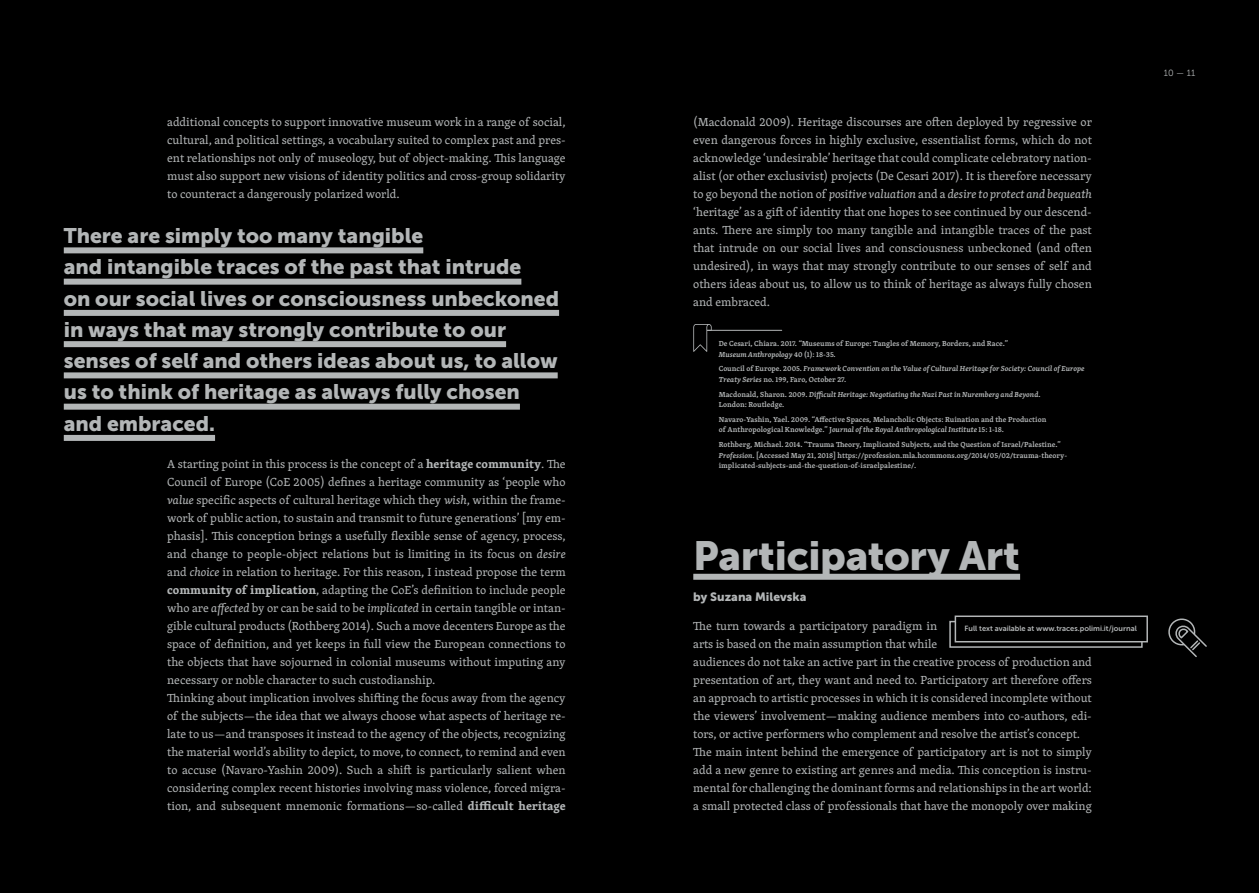
<style>
.page{position:relative;width:1259px;height:893px;background:#000}
.page>*{position:absolute;margin:0;border:0;box-sizing:border-box;transform-origin:0 0}
.titolo{font:40.5px "Museo Sans 900";letter-spacing:-.01em;color:#b3b6b7}
.titolino{font:21px "Museo Sans 900";color:#b3b6b7}
.txt{font:12px/18px "Skolar Latin";letter-spacing:-.005em;color:#b3b6b7;text-align:justify}
.autore{font:12px "Museo Sans 900";color:#b3b6b7}
.t1{font:9px "Museo Sans 300";color:#b3b6b7}
.fonti{font:600 7.5px/10.5px "Skolar Latin";color:#b3b6b7}
.fonti-2{font:italic 600 7.5px/10.5px "Skolar Latin";color:#b3b6b7}
.dida{font:7.5px "Museo Sans 700";color:#b3b6b7}
.s1{font-weight:700}
.s2{font-style:italic}
.s3{font-style:normal}
</style>
<div class="page">
<div style="left:693px;top:574px;width:327px;height:6px;background:#b3b6b7"></div>
<div style="left:64px;top:247px;width:359px;height:6px;background:#b3b6b7"></div>
<div style="left:64px;top:279px;width:457px;height:6px;background:#b3b6b7"></div>
<div style="left:64px;top:310px;width:495px;height:6px;background:#b3b6b7"></div>
<div style="left:64px;top:341px;width:442px;height:6px;background:#b3b6b7"></div>
<div style="left:64px;top:372px;width:494px;height:6px;background:#b3b6b7"></div>
<div style="left:64px;top:404px;width:456px;height:6px;background:#b3b6b7"></div>
<div style="left:64px;top:435px;width:151px;height:6px;background:#b3b6b7"></div>
<svg style="left:954px;top:642px;width:185px;height:1px"></svg>
<div style="left:949px;top:621px;width:193px;height:27px;border:2px solid #b3b6b7"></div>
<div style="left:955px;top:616px;width:192px;height:26px;background:#000"></div>
<div style="left:954px;top:615px;width:194px;height:27px;border:2px solid #b3b6b7"></div>
<svg style="left:1168px;top:618px;width:39px;height:39px"></svg>
<svg style="left:693px;top:324px;width:18px;height:28px"></svg>
<hr style="left:707px;top:330px;width:75px;height:1px;background:#b3b6b7">
<p class="txt" style="left:167px;top:113px;width:400px">additional concepts to support innovative museum work in a range of social, cultural, and political settings, a vocabulary suited to complex past and pres&shy;ent relationships not only of museology, but of object-making. This language must also support new visions of identity politics and cross-group solidarity to counteract a dangerously polarized world.</p>
<p class="titolino" style="left:64px;top:224px;width:361px">There are simply too many tangible</p>
<p class="titolino" style="left:64px;top:255px;width:459px">and intangible traces of the past that intrude</p>
<p class="titolino" style="left:64px;top:286px;width:497px">on our social lives or consciousness unbeckoned</p>
<p class="titolino" style="left:64px;top:318px;width:444px">in ways that may strongly contribute to our</p>
<p class="titolino" style="left:64px;top:349px;width:495px">senses of self and others ideas about us, to allow</p>
<p class="titolino" style="left:64px;top:380px;width:457px">us to think of heritage as always fully chosen</p>
<p class="titolino" style="left:64px;top:411px;width:153px">and embraced.</p>
<p class="txt" style="left:167px;top:455px;width:400px">A starting point in this process is the concept of a <span class="s1">heritage community</span>. The Council of Europe (CoE 2005) defines a heritage community as ‘people who <span class="s2">value</span> specific aspects of cultural heritage which they <span class="s2">wish</span>, within the frame&shy;work of public action, to sustain and transmit to future generations’ [my em&shy;phasis]. This conception brings a usefully flexible sense of agency, process, and change to people-object relations but is limiting in its focus on <span class="s2">desire </span>and <span class="s2">choice</span> in relation to heritage. For this reason, I instead propose the term <span class="s1">community of implication</span>, adapting the CoE’s definition to include people who are <span class="s2">affected</span> by or can be said to be <span class="s2">implicated</span> in certain tangible or intan&shy;gible cultural products (Rothberg 2014). Such a move decenters Europe as the space of definition, and yet keeps in full view the European connections to the objects that have sojourned in colonial museums without imputing any necessary or noble character to such custodianship.</p>
<p class="txt" style="left:167px;top:689px;width:400px">Thinking about implication involves shifting the focus away from the agency of the subjects—the idea that we always choose what aspects of heritage re&shy;late to us—and transposes it instead to the agency of the objects, recognizing the material world’s ability to depict, to move, to connect, to remind and even to accuse (Navaro-Yashin 2009). Such a shift is particularly salient when considering complex recent histories involving mass violence, forced migra&shy;tion, and subsequent mnemonic formations—so-called <span class="s1">difficult heritage</span></p>
<p class="txt" style="left:693px;top:113px;width:400px">(Macdonald 2009). Heritage discourses are often deployed by regressive or even dangerous forces in highly exclusive, essentialist forms, which do not acknowledge ‘undesirable’ heritage that could complicate celebratory nation&shy;alist (or other exclusivist) projects (De Cesari 2017). It is therefore necessary to go beyond the notion of <span class="s2">positive valuation</span> and a <span class="s2">desire to protect and bequeath </span>‘heritage’ as a gift of identity that one hopes to see continued by our descend&shy;ants. There are simply too many tangible and intangible traces of the past that intrude on our social lives and consciousness unbeckoned (and often undesired), in ways that may strongly contribute to our senses of self and others ideas about us, to allow us to think of heritage as always fully chosen and embraced.</p>
<p class="fonti" style="left:719px;top:338px;width:291px">De Cesari, Chiara. 2017. “Museums of Europe: Tangles of Memory, Borders, and Race.”<br><span class="s2">Museum Anthropology</span> 40 (1): 18-35.</p>
<p class="fonti-2" style="left:719px;top:363px;width:367px"><span class="s3">Council of Europe. 2005.</span> Framework Convention on the Value of Cultural Heritage for Society: Council of Europe<br>Treaty Series <span class="s3">no. 199, Faro, October 27.</span></p>
<p class="fonti-2" style="left:719px;top:388px;width:323px"><span class="s3">Macdonald, Sharon. 2009.</span> Difficult Heritage: Negotiating the Nazi Past in Nuremberg and Beyond<span class="s3">.<br>London: Routledge.</span></p>
<p class="fonti" style="left:719px;top:414px;width:329px">Navaro-Yashin, Yael. 2009. “Affective Spaces, Melancholic Objects: Ruination and the Production of Anthropological Knowledge.” J<span class="s2">ournal of the Royal Anthropological Institute</span> 15: 1-18.</p>
<p class="fonti" style="left:719px;top:439px;width:350px">Rothberg, Michael. 2014. “Trauma Theory, Implicated Subjects, and the Question of Israel/Palestine.”<br><span class="s2">Profession</span>. [Accessed May 21, 2018] https://profession.mla.hcommons.org/2014/05/02/trauma-theory&shy;implicated-subjects-and-the-question-of-israelpalestine/.</p>
<p class="t1" style="left:1164px;top:68px;width:33px">10 — 11</p>
<p class="titolo" style="left:693px;top:532px;width:328px">Participatory Art</p>
<p class="autore" style="left:693px;top:590px;width:115px">by Suzana Milevska</p>
<p class="txt" style="left:693px;top:617px;width:400px;text-align:left">The turn towards a participatory paradigm in<br>arts is based on the main assumption that while<br>audiences do not take an active part in the creative process of production and presentation of art, they want and need to. Participatory art therefore offers an approach to artistic processes in which it is considered incomplete without the viewers’ involvement—making audience members into co-authors, edi&shy;tors, or active performers who complement and resolve the artist’s concept.</p>
<p class="txt" style="left:693px;top:743px;width:400px">The main intent behind the emergence of participatory art is not to simply add a new genre to existing art genres and media. This conception is instru&shy;mental for challenging the dominant forms and relationships in the art world: a small protected class of professionals that have the monopoly over making</p>
<p class="dida" style="left:964px;top:624px;width:174px">Full text available at www.traces.polimi.it/journal</p>
</div>
